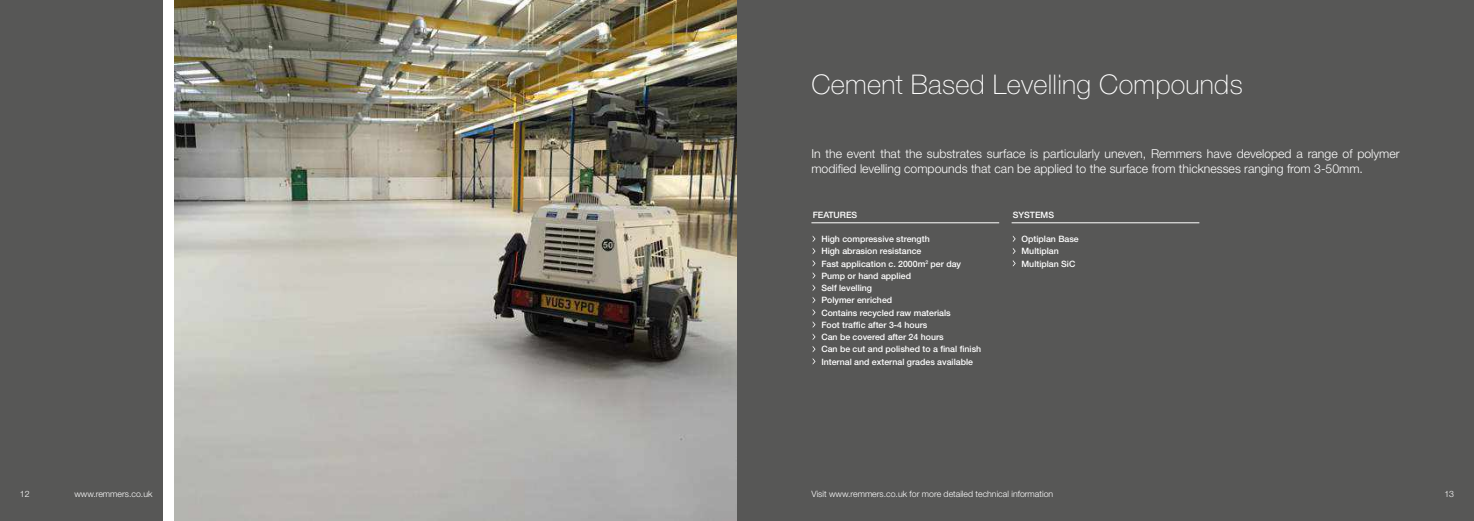
<style>
.page{position:relative;width:1474px;height:521px;background:#fff}
.page>*{position:absolute;margin:0;border:0;box-sizing:border-box;transform-origin:0 0}
.t1{font:100 27.12px "Helvetica Neue LT Pro";letter-spacing:.01em;color:#fff}
.t2{font:300 12.25px/15.8px "Helvetica Neue LT Pro";color:#fff}
.t3{font:500 8.75px/12.2px "Helvetica Neue LT Pro";color:#fff}
.t4{font:300 8.75px "Helvetica Neue LT Pro";color:#fff}
</style>
<div class="page">
<div style="left:737px;top:0;width:736px;height:521px;background:#575756"></div>
<hr style="left:811px;top:223px;width:188px;height:1px;background:#fff">
<svg style="left:812px;top:235px;width:3px;height:7px"></svg>
<svg style="left:812px;top:260px;width:3px;height:31px"></svg>
<svg style="left:812px;top:309px;width:3px;height:31px"></svg>
<svg style="left:812px;top:358px;width:3px;height:7px"></svg>
<hr style="left:1011px;top:223px;width:188px;height:1px;background:#fff">
<svg style="left:1012px;top:260px;width:3px;height:7px"></svg>
<div style="left:0;top:0;width:162px;height:521px;background:#575756"></div>
<img style="left:174px;top:0;width:563px;height:521px">
<h1 class="t1" style="left:811px;top:69px;width:433px">Cement Based Levelling Compounds</h1>
<h2 class="t2" style="left:811px;top:145px;width:589px">In the event that the substrates surface is particularly uneven, Remmers have developed a range of polymer modified levelling compounds that can be applied to the surface from thicknesses ranging from 3-50mm.</h2>
<p class="t3" style="left:812px;top:208px;width:46px">FEATURES</p>
<p class="t3" style="left:821px;top:233px;width:161px">High compressive strength<br>High abrasion resistance<br>Fast application c. 2000m<sup>2</sup> per day<br>Pump or hand applied<br>Self levelling<br>Polymer enriched<br>Contains recycled raw materials<br>Foot traffic after 3-4 hours<br>Can be covered after 24 hours<br>Can be cut and polished to a final finish<br>Internal and external grades available</p>
<p class="t3" style="left:1012px;top:208px;width:43px">SYSTEMS</p>
<p class="t3" style="left:1021px;top:233px;width:59px">Optiplan Base<br>Multiplan<br>Multiplan SiC</p>
<p class="t4" style="left:20px;top:489px;width:11px">12</p>
<p class="t4" style="left:74px;top:489px;width:79px">www.remmers.co.uk</p>
<p class="t4" style="left:811px;top:489px;width:243px">Visit www.remmers.co.uk for more detailed technical information</p>
<p class="t4" style="left:1444px;top:489px;width:11px">13</p>
</div>
